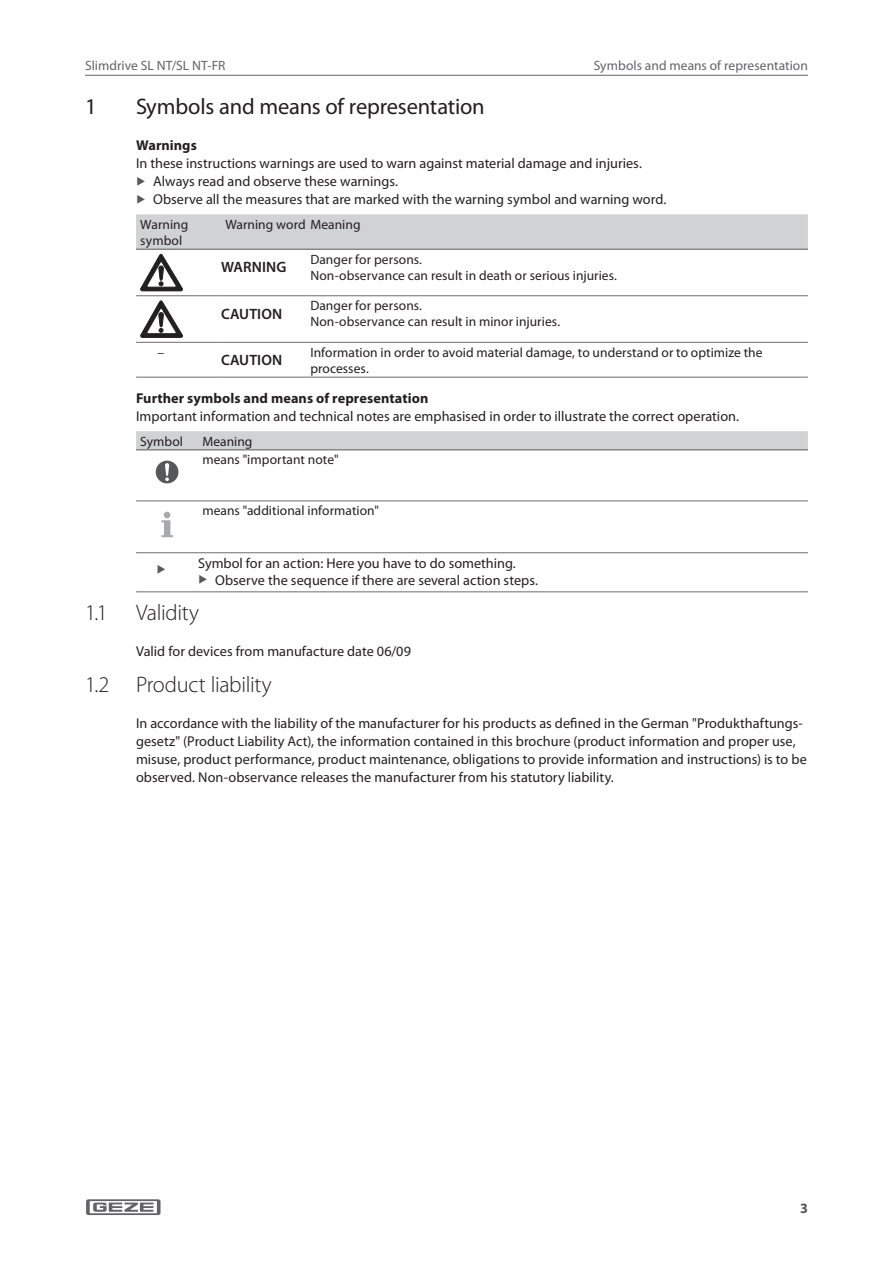
<style>
.page{position:relative;width:893px;height:1263px;background:#fff}
.page>*{position:absolute;margin:0;border:0;box-sizing:border-box;transform-origin:0 0}
.t1{font:22.5px "Myriad Pro";letter-spacing:-.01em;color:#231f20}
.t2{font:300 22.5px "Myriad Pro";letter-spacing:-.015em;color:#231f20}
.t3{font:600 15px "Myriad Pro";letter-spacing:.005em;color:#231f20}
.t4{font:14.25px/18px "Myriad Pro";color:#231f20}
.t5{font:700 14.25px "Myriad Pro";letter-spacing:.005em;color:#231f20}
.t6{font:700 14.25px "Myriad Pro";color:#57585a}
.t7{font:13.5px/16.2px "Myriad Pro";letter-spacing:.005em;color:#231f20}
.t8{font:13.5px "Myriad Pro";letter-spacing:.005em;color:#636366}
</style>
<div class="page">
<svg style="left:86px;top:1199px;width:75px;height:16px"></svg>
<hr style="left:85px;top:75px;width:723px;height:1px;background:#636366">
<hr style="left:136px;top:295px;width:85px;height:1px;background:#6c6d70">
<hr style="left:221px;top:295px;width:85px;height:1px;background:#6c6d70">
<hr style="left:306px;top:295px;width:502px;height:1px;background:#6c6d70">
<hr style="left:136px;top:342px;width:85px;height:1px;background:#6c6d70">
<hr style="left:136px;top:377px;width:85px;height:1px;background:#6c6d70">
<hr style="left:221px;top:342px;width:85px;height:1px;background:#6c6d70">
<hr style="left:221px;top:377px;width:85px;height:1px;background:#6c6d70">
<hr style="left:306px;top:342px;width:502px;height:1px;background:#6c6d70">
<hr style="left:306px;top:377px;width:502px;height:1px;background:#6c6d70">
<svg style="left:136px;top:214px;width:672px;height:77px"></svg>
<svg style="left:140px;top:300px;width:43px;height:38px"></svg>
<svg style="left:136px;top:431px;width:672px;height:19px;background:#cdced0"></svg>
<hr style="left:136px;top:450px;width:62px;height:1px;background:#57585a">
<hr style="left:198px;top:450px;width:610px;height:1px;background:#57585a">
<hr style="left:136px;top:501px;width:62px;height:1px;background:#6c6d70">
<hr style="left:198px;top:501px;width:610px;height:1px;background:#6c6d70">
<hr style="left:136px;top:552px;width:62px;height:1px;background:#6c6d70">
<hr style="left:136px;top:592px;width:62px;height:1px;background:#6c6d70">
<hr style="left:198px;top:552px;width:610px;height:1px;background:#6c6d70">
<hr style="left:198px;top:592px;width:610px;height:1px;background:#6c6d70">
<div style="left:156px;top:461px;width:22px;height:22px;background:#57585a;border-radius:50%"></div>
<svg style="left:165px;top:463px;width:4px;height:18px"></svg>
<svg style="left:161px;top:512px;width:12px;height:25px"></svg>
<p class="t8" style="left:85px;top:57px;width:142px">Slimdrive SL NT/SL NT-FR</p>
<p class="t8" style="left:594px;top:57px;width:215px">Symbols and means of representation</p>
<h1 class="t1" style="left:85px;top:92px;width:13px">1</h1>
<h1 class="t1" style="left:136px;top:92px;width:350px">Symbols and means of representation</h1>
<p class="t5" style="left:136px;top:136px;width:62px">Warnings</p>
<p class="t4" style="left:153px;top:154px;width:515px;text-indent:-17px">In these instructions warnings are used to warn against material damage and injuries.<br>Always read and observe these warnings.<br>Observe all the measures that are marked with the warning symbol and warning word.</p>
<p class="t7" style="left:140px;top:216px;width:50px">Warning symbol</p>
<p class="t7" style="left:225px;top:216px;width:137px">Warning word Meaning</p>
<p class="t3" style="left:221px;top:258px;width:67px">WARNING</p>
<p class="t7" style="left:310px;top:251px;width:308px">Danger for persons.<br>Non-observance can result in death or serious injuries.</p>
<p class="t3" style="left:221px;top:304px;width:63px">CAUTION</p>
<p class="t7" style="left:310px;top:297px;width:251px">Danger for persons.<br>Non-observance can result in minor injuries.</p>
<p class="t7" style="left:157px;top:344px;width:8px">–</p>
<p class="t3" style="left:221px;top:351px;width:63px">CAUTION</p>
<p class="t7" style="left:310px;top:344px;width:454px">Information in order to avoid material damage, to understand or to optimize the processes.</p>
<p class="t5" style="left:136px;top:389px;width:294px">Further symbols and means of representation</p>
<p class="t4" style="left:136px;top:407px;width:605px">Important information and technical notes are emphasised in order to illustrate the correct operation.</p>
<p class="t7" style="left:140px;top:433px;width:44px">Symbol</p>
<p class="t7" style="left:202px;top:432px;width:138px;line-height:18.6px">Meaning<br>means "important note"</p>
<p class="t7" style="left:202px;top:502px;width:178px">means "additional information"</p>
<p class="t4" style="left:215px;top:554px;width:324px;line-height:17.1px;text-indent:-17px">Symbol for an action: Here you have to do something.<br>Observe the sequence if there are several action steps.</p>
<h1 class="t2" style="left:85px;top:599px;width:24px">1.1</h1>
<h1 class="t2" style="left:136px;top:599px;width:65px">Validity</h1>
<p class="t4" style="left:136px;top:642px;width:276px">Valid for devices from manufacture date 06/09</p>
<h1 class="t2" style="left:85px;top:671px;width:188px">1.2 Product liability</h1>
<p class="t4" style="left:136px;top:714px;width:672px">In accordance with the liability of the manufacturer for his products as defined in the German "Produkthaftungs&shy;gesetz" (Product Liability Act), the information contained in this brochure (product information and proper use, misuse, product performance, product maintenance, obligations to provide information and instructions) is to be observed. Non-observance releases the manufacturer from his statutory liability.</p>
<p class="t6" style="left:800px;top:1198px;width:9px">3</p>
</div>
